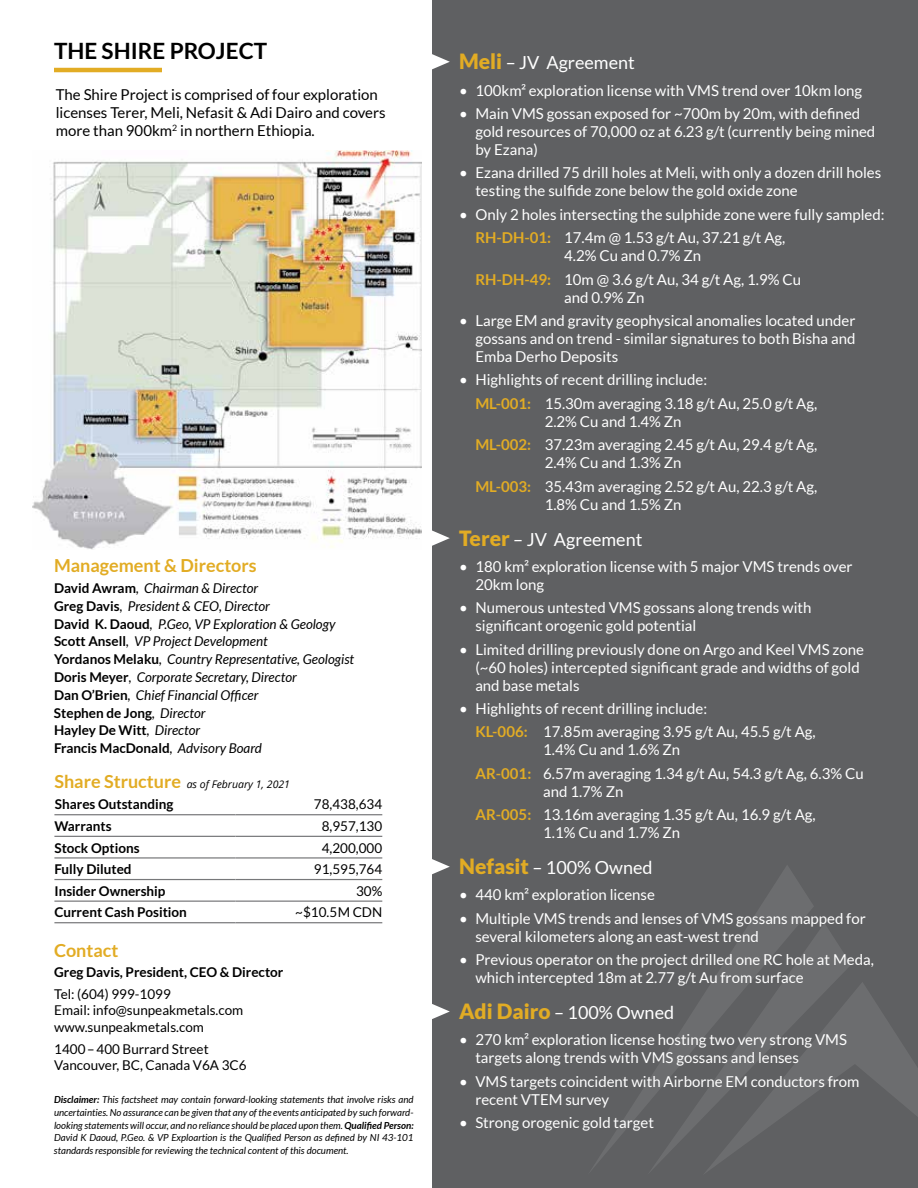
<style>
.page{position:relative;width:918px;height:1188px;background:#fff}
.page>*{position:absolute;margin:0;border:0;box-sizing:border-box;transform-origin:0 0}
.t1{font:700 22.5px "Lato";color:#000}
.t2{font:18px "Lato";color:#fff}
.t3{font:700 18px "Lato";color:#e2ac24}
.t4{font:15px/18px "Lato";color:#fff}
.t5{font:15px/18px "Lato";color:#000}
.t6{font:italic 13.5px/17.9px "Lato";color:#000}
.t7{font:13.5px/16.5px "Lato";color:#000}
.t8{font:700 13.5px "Lato";color:#000}
.t9{font:italic 10.5px "Open Sans";color:#000}
.t10{font:italic 9.75px/12.8px "Lato";color:#000;text-align:justify}
.s1{font-weight:700;font-style:normal}
.s2{font-family:"Lato";font-weight:700;font-style:normal;font-size:18px;color:#e2ac24}
.s3{font-weight:700}
.s4{font-weight:900;font-size:21px;color:#e2ac24}
.s5{font-weight:700;color:#e2ac24}
</style>
<div class="page">
<div style="left:432px;top:0;width:486px;height:1188px;background:#5f6062"></div>
<svg style="left:851px;top:983px;width:67px;height:133px"></svg>
<svg style="left:814px;top:924px;width:37px;height:169px;fill:#6c6d6f"></svg>
<svg style="left:592px;top:866px;width:222px;height:307px"></svg>
<hr style="left:54px;top:68px;width:108px;height:4px;background:#e2ac24">
<hr style="left:54px;top:814px;width:181px;height:1px;background:#77787a">
<hr style="left:235px;top:814px;width:147px;height:1px;background:#77787a">
<hr style="left:54px;top:836px;width:181px;height:1px;background:#77787a">
<hr style="left:235px;top:836px;width:147px;height:1px;background:#77787a">
<hr style="left:54px;top:857px;width:181px;height:2px;background:#77787a">
<hr style="left:235px;top:857px;width:147px;height:2px;background:#77787a">
<hr style="left:54px;top:879px;width:181px;height:1px;background:#77787a">
<hr style="left:235px;top:879px;width:147px;height:1px;background:#77787a">
<hr style="left:54px;top:901px;width:181px;height:1px;background:#77787a">
<hr style="left:235px;top:901px;width:147px;height:1px;background:#77787a">
<hr style="left:54px;top:922px;width:181px;height:1px;background:#77787a">
<hr style="left:235px;top:922px;width:147px;height:1px;background:#77787a">
<svg style="left:432px;top:54px;width:18px;height:15px"></svg>
<svg style="left:432px;top:530px;width:18px;height:16px"></svg>
<svg style="left:432px;top:859px;width:18px;height:15px"></svg>
<svg style="left:432px;top:1004px;width:18px;height:15px"></svg>
<img style="left:32px;top:151px;width:390px;height:398px">
<h1 class="t1" style="left:54px;top:38px;width:215px">THE SHIRE PROJECT</h1>
<p class="t5" style="left:56px;top:86px;width:331px">The Shire Project is comprised of four exploration licenses Terer, Meli, Nefasit &amp; Adi Dairo and covers more than 900km<sup>2</sup> in northern Ethiopia.</p>
<p class="t3" style="left:54px;top:556px;width:204px">Management &amp; Directors</p>
<p class="t6" style="left:54px;top:580px;width:302px"><span class="s1">David Awram</span>, Chairman &amp; Director<br><span class="s1">Greg Davis</span>, President &amp; CEO, Director<br><span class="s1">David K. Daoud</span>, P.Geo, VP Exploration &amp; Geology <span class="s1">Scott Ansell</span>, VP Project Development<br><span class="s1">Yordanos Melaku</span>, Country Representative, Geologist <span class="s1">Doris Meyer</span>, Corporate Secretary, Director<br><span class="s1">Dan O’Brien</span>, Chief Financial Officer<br><span class="s1">Stephen de Jong</span>, Director<br><span class="s1">Hayley De Witt</span>, Director<br><span class="s1">Francis MacDonald</span>, Advisory Board</p>
<p class="t9" style="left:54px;top:777px;width:237px"><span class="s2">Share Structure</span> as of February 1, 2021</p>
<p class="t8" style="left:55px;top:796px;width:120px">Shares Outstanding</p>
<p class="t7" style="left:314px;top:796px;width:70px">78,438,634</p>
<p class="t8" style="left:54px;top:818px;width:59px">Warrants</p>
<p class="t7" style="left:322px;top:818px;width:62px">8,957,130</p>
<p class="t8" style="left:54px;top:840px;width:87px">Stock Options</p>
<p class="t7" style="left:322px;top:839px;width:62px">4,200,000</p>
<p class="t8" style="left:54px;top:862px;width:79px">Fully Diluted</p>
<p class="t7" style="left:314px;top:861px;width:70px">91,595,764</p>
<p class="t8" style="left:54px;top:883px;width:113px">Insider Ownership</p>
<p class="t7" style="left:356px;top:883px;width:28px">30%</p>
<p class="t8" style="left:54px;top:905px;width:134px">Current Cash Position</p>
<p class="t7" style="left:295px;top:904px;width:88px">~$10.5M CDN</p>
<p class="t3" style="left:54px;top:940px;width:66px">Contact</p>
<p class="t8" style="left:54px;top:964px;width:231px">Greg Davis, President, CEO &amp; Director</p>
<p class="t7" style="left:54px;top:986px;width:191px">Tel: (604) 999-1099<br>Email: info@sunpeakmetals.com www.sunpeakmetals.com</p>
<p class="t7" style="left:54px;top:1041px;width:194px">1400 – 400 Burrard Street<br>Vancouver, BC, Canada V6A 3C6</p>
<p class="t10" style="left:54px;top:1093px;width:361px"><span class="s3">Disclaimer:</span> This factsheet may contain forward-looking statements that involve risks and uncertainties. No assurance can be given that any of the events anticipated by such forward&shy;looking statements will occur, and no reliance should be placed upon them. <span class="s3">Qualified Person:<br></span>David K Daoud, P.Geo. &amp; VP Exploartion is the Qualified Person as defined by NI 43-101 standards responsible for reviewing the technical content of this document.</p>
<p class="t2" style="left:459px;top:53px;width:177px"><span class="s4">Meli</span> – JV Agreement</p>
<p class="t4" style="left:459px;top:81px;width:404px">• 100km² exploration license with VMS trend over 10km long</p>
<p class="t4" style="left:475px;top:104px;width:401px;text-indent:-16px">• Main VMS gossan exposed for ~700m by 20m, with defined gold resources of 70,000 oz at 6.23 g/t (currently being mined by Ezana)</p>
<p class="t4" style="left:475px;top:164px;width:407px;text-indent:-16px">• Ezana drilled 75 drill holes at Meli, with only a dozen drill holes testing the sulfide zone below the gold oxide zone</p>
<p class="t4" style="left:475px;top:202px;width:411px;line-height:23.4px;text-indent:-16px">• Only 2 holes intersecting the sulphide zone were fully sampled:<br><span class="s5">RH-DH-01:</span> 17.4m @ 1.53 g/t Au, 37.21 g/t Ag,</p>
<p class="t4" style="left:475px;top:244px;width:327px;line-height:23.4px;text-indent:89px">4.2% Cu and 0.7% Zn<br><span class="s5">RH-DH-49:</span> 10m @ 3.6 g/t Au, 34 g/t Ag, 1.9% Cu</p>
<p class="t4" style="left:564px;top:288px;width:82px">and 0.9% Zn</p>
<p class="t4" style="left:475px;top:311px;width:382px;text-align:justify;text-indent:-16px">• Large EM and gravity geophysical anomalies located under gossans and on trend - similar signatures to both Bisha and Emba Derho Deposits</p>
<p class="t4" style="left:475px;top:368px;width:343px;line-height:23.4px;text-indent:-16px">• Highlights of recent drilling include:<br><span class="s5">ML-001:</span> 15.30m averaging 3.18 g/t Au, 25.0 g/t Ag,</p>
<p class="t4" style="left:475px;top:409px;width:343px;line-height:23.4px;text-indent:69px">2.2% Cu and 1.4% Zn<br><span class="s5">ML-002:</span> 37.23m averaging 2.45 g/t Au, 29.4 g/t Ag,</p>
<p class="t4" style="left:475px;top:451px;width:343px;line-height:23.4px;text-indent:69px">2.4% Cu and 1.3% Zn<br><span class="s5">ML-003:</span> 35.43m averaging 2.52 g/t Au, 22.3 g/t Ag,</p>
<p class="t4" style="left:545px;top:495px;width:138px">1.8% Cu and 1.5% Zn</p>
<p class="t2" style="left:459px;top:529px;width:185px"><span class="s4">Terer</span> – JV Agreement</p>
<p class="t4" style="left:475px;top:557px;width:379px;text-indent:-16px">• 180 km² exploration license with 5 major VMS trends over<br>20km long</p>
<p class="t4" style="left:475px;top:599px;width:338px;text-indent:-16px">• Numerous untested VMS gossans along trends with significant orogenic gold potential</p>
<p class="t4" style="left:475px;top:640px;width:390px;text-indent:-16px">• Limited drilling previously done on Argo and Keel VMS zone (~60 holes) intercepted significant grade and widths of gold and base metals</p>
<p class="t4" style="left:475px;top:697px;width:342px;line-height:23.4px;text-indent:-16px">• Highlights of recent drilling include:<br><span class="s5">KL-006:</span> 17.85m averaging 3.95 g/t Au, 45.5 g/t Ag,</p>
<p class="t4" style="left:475px;top:738px;width:390px;line-height:23.4px;text-indent:68px">1.4% Cu and 1.6% Zn<br><span class="s5">AR-001:</span> 6.57m averaging 1.34 g/t Au, 54.3 g/t Ag, 6.3% Cu</p>
<p class="t4" style="left:475px;top:780px;width:342px;line-height:23.4px;text-indent:68px">and 1.7% Zn<br><span class="s5">AR-005:</span> 13.16m averaging 1.35 g/t Au, 16.9 g/t Ag,</p>
<p class="t4" style="left:543px;top:824px;width:138px">1.1% Cu and 1.7% Zn</p>
<p class="t2" style="left:459px;top:858px;width:195px"><span class="s4">Nefasit</span> – 100% Owned</p>
<p class="t4" style="left:459px;top:886px;width:197px">• 440 km² exploration license</p>
<p class="t4" style="left:475px;top:909px;width:392px;text-indent:-16px">• Multiple VMS trends and lenses of VMS gossans mapped for several kilometers along an east-west trend</p>
<p class="t4" style="left:475px;top:951px;width:400px;text-indent:-16px">• Previous operator on the project drilled one RC hole at Meda, which intercepted 18m at 2.77 g/t Au from surface</p>
<p class="t2" style="left:459px;top:1003px;width:216px"><span class="s4">Adi Dairo</span> – 100% Owned</p>
<p class="t4" style="left:475px;top:1031px;width:373px;text-indent:-16px">• 270 km² exploration license hosting two very strong VMS targets along trends with VMS gossans and lenses</p>
<p class="t4" style="left:475px;top:1072px;width:386px;text-indent:-16px">• VMS targets coincident with Airborne EM conductors from recent VTEM survey</p>
<p class="t4" style="left:459px;top:1114px;width:196px">• Strong orogenic gold target</p>
</div>
